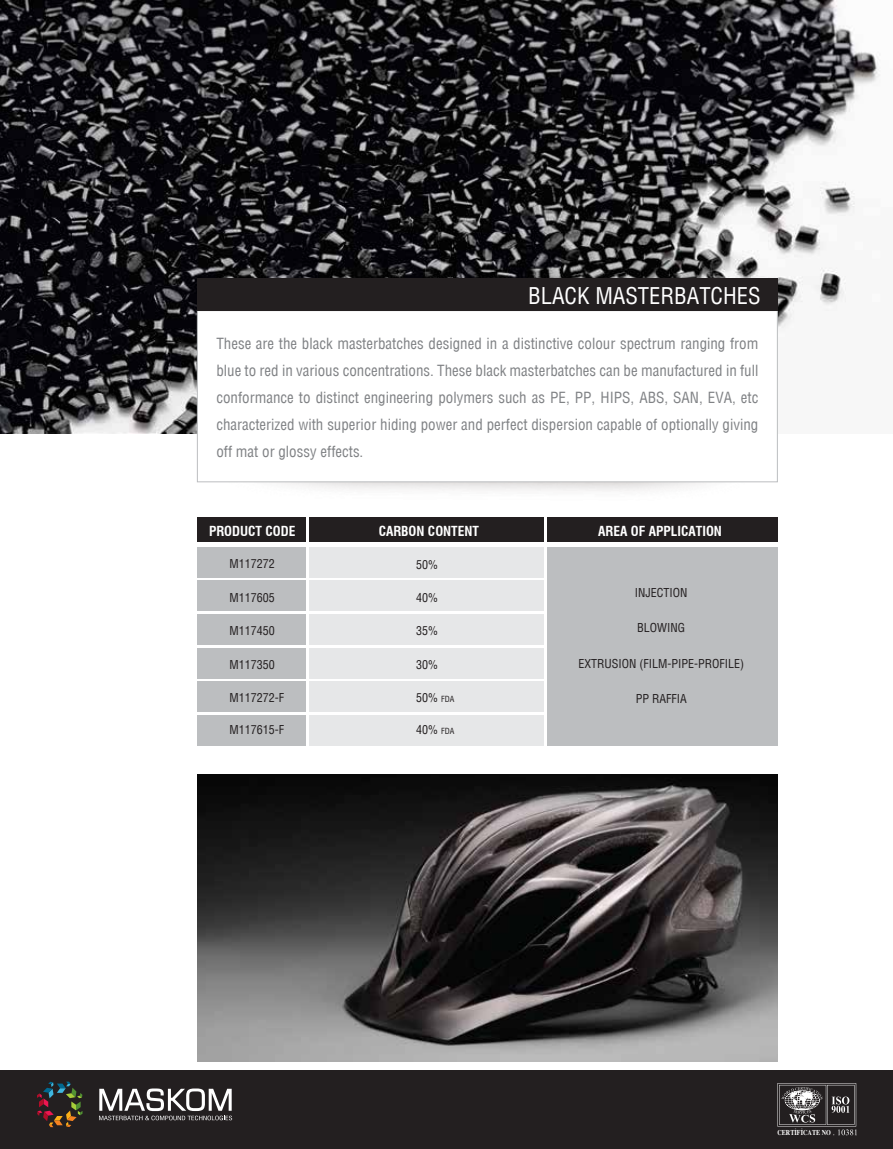
<style>
.page{position:relative;width:893px;height:1149px;background:#fff}
.page>*{position:absolute;margin:0;border:0;box-sizing:border-box;transform-origin:0 0}
.t1{font:22.5px "Helvetica PCT";color:#fff}
.t2{font:15px/27px "Helvetica PCT";color:#808285;text-align:justify}
.t3{font:700 condensed 13.5px "Swiss 721 BT";color:#fff}
.t4{font:12px "Helvetica PCT";color:#231f20}
.t5{font:700 7.35px "Times Tr";color:#fff;scale:.84 1}
.s1{font-size:8.25px}
</style>
<div class="page">
<img style="left:0;top:0;width:880px;height:433px">
<div style="left:0;top:1069px;width:893px;height:79px;background:#231f20"></div>
<svg style="left:37px;top:1081px;width:46px;height:45px"></svg>
<svg style="left:99px;top:1088px;width:133px;height:31px"></svg>
<svg style="left:777px;top:1083px;width:80px;height:51px"></svg>
<div style="left:197px;top:310px;width:581px;height:172px;background:#fff;border:1px solid #bcbec0"></div>
<div style="left:197px;top:278px;width:580px;height:32px;background:#231f20"></div>
<div style="left:197px;top:517px;width:109px;height:24px;background:#231f20"></div>
<div style="left:309px;top:517px;width:235px;height:24px;background:#231f20"></div>
<div style="left:547px;top:517px;width:230px;height:24px;background:#231f20"></div>
<div style="left:547px;top:547px;width:230px;height:198px;background:#bcbec0"></div>
<div style="left:197px;top:547px;width:109px;height:30px;background:#bcbec0"></div>
<div style="left:309px;top:547px;width:235px;height:30px;background:#e6e7e8"></div>
<div style="left:197px;top:580px;width:109px;height:31px;background:#bcbec0"></div>
<div style="left:309px;top:580px;width:235px;height:31px;background:#e6e7e8"></div>
<div style="left:197px;top:647px;width:109px;height:31px;background:#bcbec0"></div>
<div style="left:309px;top:647px;width:235px;height:31px;background:#e6e7e8"></div>
<div style="left:197px;top:681px;width:109px;height:30px;background:#bcbec0"></div>
<div style="left:309px;top:681px;width:235px;height:30px;background:#e6e7e8"></div>
<div style="left:197px;top:714px;width:109px;height:31px;background:#bcbec0"></div>
<div style="left:309px;top:714px;width:235px;height:31px;background:#e6e7e8"></div>
<div style="left:197px;top:613px;width:109px;height:31px;background:#bcbec0"></div>
<div style="left:309px;top:613px;width:235px;height:31px;background:#e6e7e8"></div>
<img style="left:197px;top:774px;width:580px;height:286px">
<h1 class="t1" style="left:528px;top:282px;width:234px">BLACK MASTERBATCHES</h1>
<p class="t2" style="left:216px;top:329px;width:544px">These are the black masterbatches designed in a distinctive colour spectrum ranging from blue to red in various concentrations. These black masterbatches can be manufactured in full conformance to distinct engineering polymers such as PE, PP, HIPS, ABS, SAN, EVA, etc characterized with superior hiding power and perfect dispersion capable of optionally giving off mat or glossy effects.</p>
<p class="t3" style="left:209px;top:522px;width:88px">PRODUCT CODE</p>
<p class="t3" style="left:379px;top:522px;width:102px">CARBON CONTENT</p>
<p class="t3" style="left:598px;top:522px;width:125px">AREA OF APPLICATION</p>
<p class="t4" style="left:230px;top:556px;width:47px">M117272</p>
<p class="t4" style="left:230px;top:590px;width:47px">M117605</p>
<p class="t4" style="left:230px;top:623px;width:47px">M117450</p>
<p class="t4" style="left:416px;top:623px;width:23px">35%</p>
<p class="t4" style="left:230px;top:657px;width:47px">M117350</p>
<p class="t4" style="left:230px;top:690px;width:56px">M117272-F</p>
<p class="t4" style="left:230px;top:722px;width:56px">M117615-F</p>
<p class="t4" style="left:416px;top:722px;width:40px">40% <span class="s1">FDA</span></p>
<p class="t4" style="left:416px;top:557px;width:23px">50%</p>
<p class="t4" style="left:416px;top:590px;width:23px">40%</p>
<p class="t4" style="left:416px;top:657px;width:23px">30%</p>
<p class="t4" style="left:416px;top:690px;width:40px">50% <span class="s1">FDA</span></p>
<p class="t4" style="left:635px;top:585px;width:54px">INJECTION</p>
<p class="t4" style="left:637px;top:620px;width:49px">BLOWING</p>
<p class="t4" style="left:578px;top:656px;width:167px">EXTRUSION (FILM-PIPE-PROFILE)</p>
<p class="t4" style="left:636px;top:691px;width:53px">PP RAFFIA</p>
<p class="t5" style="left:777px;top:1127px;width:65px">CERTİFİCATE NO</p>
</div>
